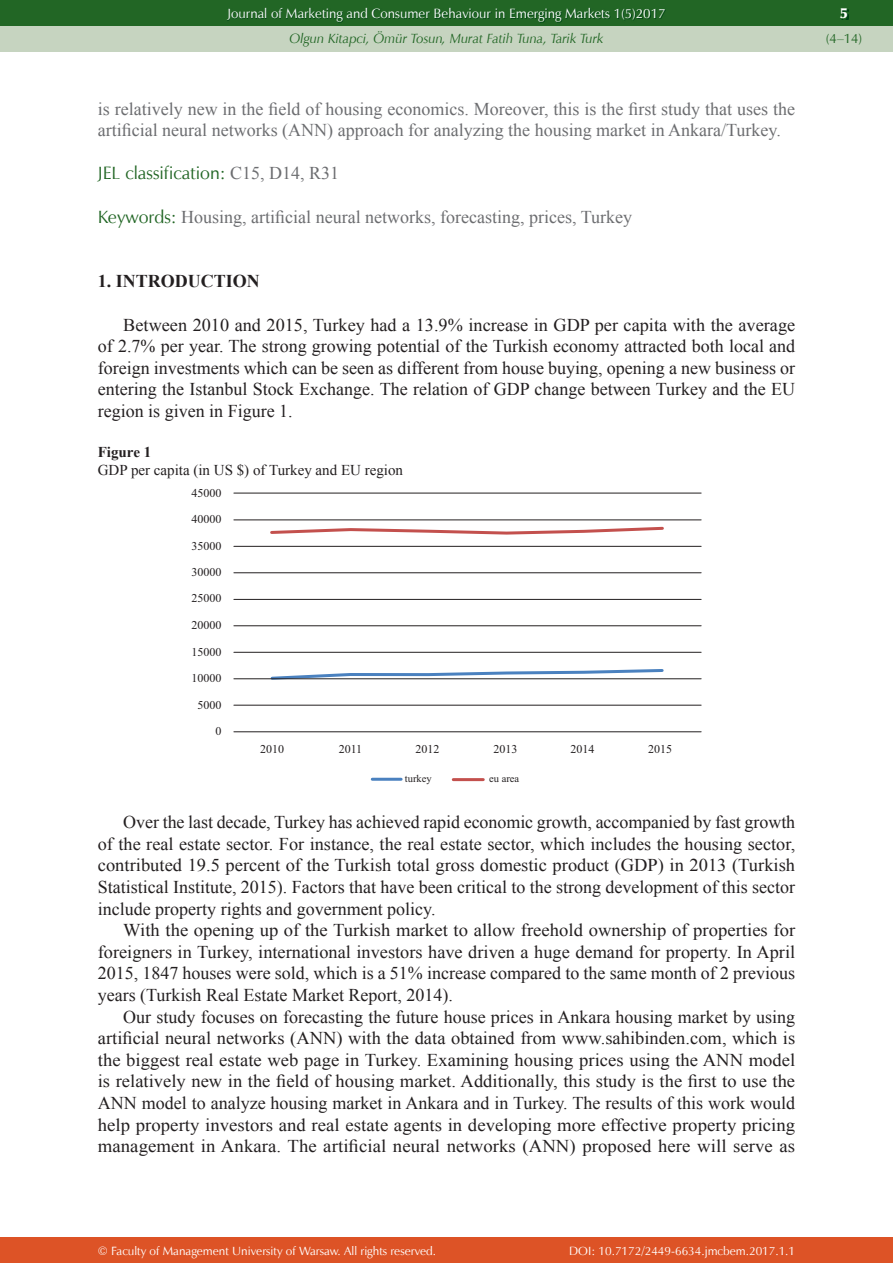
<style>
.page{position:relative;width:893px;height:1263px;background:#fff}
.page>*{position:absolute;margin:0;border:0;box-sizing:border-box;transform-origin:0 0}
.t1{font:18px/21.6px "Times New Roman";color:#231f20;text-align:justify}
.t2{font:18px/21.6px "Times New Roman";color:#6c6d70}
.t3{font:18px "Zapf Humnst EU";color:#226625}
.t4{font:700 18px "Times New Roman";color:#231f20}
.t5{font:15px "Times New Roman";color:#231f20}
.t6{font:700 15px "Times New Roman";color:#231f20}
.t7{font:15px "Zapf Humnst Ult EU";color:#fff}
.t8{font:13.5px "Zapf Humnst EU";color:#fff}
.t9{font:italic 13.5px "Zapf Humnst EU";color:#226625}
.t10{font:13.5px "Zapf Humnst EU";color:#226625}
.t11{font:12px "Zapf Humnst EU";color:#fff}
.t12{font:12px "Times New Roman";color:#231f20}
.t13{font:10.5px "Times New Roman";color:#231f20}
.s1{font-family:"Times New Roman";color:#6c6d70}
.s2{font-family:"Zapf Humnst EU";color:#226625}
</style>
<div class="page">
<div style="left:0;top:0;width:893px;height:51px;background:#c6d4c0"></div>
<div style="left:0;top:1237px;width:893px;height:26px;background:#dd5326"></div>
<div style="left:0;top:0;width:893px;height:26px;background:#226625"></div>
<img style="left:228px;top:9px;width:438px;height:14px">
<svg style="left:842px;top:10px;width:7px;height:10px"></svg>
<svg style="left:270px;top:526px;width:394px;height:9px"></svg>
<svg style="left:269px;top:669px;width:396px;height:11px"></svg>
<hr style="left:453px;top:778px;width:30px;height:3px;background:#c3504d">
<hr style="left:372px;top:778px;width:29px;height:3px;background:#4a81bf">
<hr style="left:234px;top:493px;width:467px;height:1px;background:#231f20">
<hr style="left:234px;top:520px;width:467px;height:1px;background:#231f20">
<hr style="left:234px;top:546px;width:467px;height:1px;background:#231f20">
<hr style="left:234px;top:572px;width:467px;height:1px;background:#231f20">
<hr style="left:234px;top:599px;width:467px;height:1px;background:#231f20">
<hr style="left:234px;top:625px;width:467px;height:1px;background:#231f20">
<hr style="left:234px;top:652px;width:467px;height:1px;background:#231f20">
<hr style="left:234px;top:678px;width:467px;height:1px;background:#231f20">
<hr style="left:234px;top:705px;width:467px;height:1px;background:#231f20">
<hr style="left:234px;top:731px;width:467px;height:1px;background:#231f20">
<p class="t8" style="left:227px;top:5px;width:440px">Journal of Marketing and Consumer Behaviour in Emerging Markets 1(5)2017</p>
<p class="t9" style="left:290px;top:30px;width:315px">Olgun Kitapci, Ömür Tosun, Murat Fatih Tuna, Tarik Turk</p>
<p class="t2" style="left:98px;top:98px;width:699px">is relatively new in the field of housing economics. Moreover, this is the first study that uses the artificial neural networks (ANN) approach for analyzing the housing market in Ankara/Turkey.</p>
<p class="t3" style="left:98px;top:162px;width:243px">JEL classification: <span class="s1">C15, D14, R31</span></p>
<p class="t2" style="left:98px;top:206px;width:536px"><span class="s2">Keywords:</span> Housing, artificial neural networks, forecasting, prices, Turkey</p>
<p class="t4" style="left:98px;top:271px;width:164px">1. INTRODUCTION</p>
<p class="t1" style="left:98px;top:314px;width:699px;text-indent:26px">Between 2010 and 2015, Turkey had a 13.9% increase in GDP per capita with the average of 2.7% per year. The strong growing potential of the Turkish economy attracted both local and foreign investments which can be seen as different from house buying, opening a new business or entering the Istanbul Stock Exchange. The relation of GDP change between Turkey and the EU region is given in Figure 1.</p>
<p class="t6" style="left:98px;top:443px;width:55px">Figure 1</p>
<p class="t5" style="left:98px;top:461px;width:307px">GDP per capita (in US $) of Turkey and EU region</p>
<p class="t12" style="left:191px;top:488px;width:31px">45000</p>
<p class="t12" style="left:191px;top:515px;width:31px">40000</p>
<p class="t12" style="left:191px;top:541px;width:31px">35000</p>
<p class="t12" style="left:191px;top:568px;width:31px">30000</p>
<p class="t12" style="left:191px;top:594px;width:31px">25000</p>
<p class="t12" style="left:191px;top:621px;width:31px">20000</p>
<p class="t12" style="left:191px;top:647px;width:31px">15000</p>
<p class="t12" style="left:191px;top:674px;width:31px">10000</p>
<p class="t12" style="left:197px;top:700px;width:25px">5000</p>
<p class="t12" style="left:215px;top:727px;width:7px">0</p>
<p class="t12" style="left:260px;top:744px;width:25px">2010</p>
<p class="t12" style="left:339px;top:744px;width:25px">2011</p>
<p class="t12" style="left:415px;top:744px;width:25px">2012</p>
<p class="t12" style="left:494px;top:744px;width:25px">2013</p>
<p class="t12" style="left:570px;top:744px;width:25px">2014</p>
<p class="t12" style="left:648px;top:744px;width:25px">2015</p>
<p class="t13" style="left:405px;top:774px;width:28px">turkey</p>
<p class="t13" style="left:489px;top:774px;width:32px">eu area</p>
<p class="t1" style="left:98px;top:811px;width:699px;text-indent:26px">Over the last decade, Turkey has achieved rapid economic growth, accompanied by fast growth of the real estate sector. For instance, the real estate sector, which includes the housing sector, contributed 19.5 percent of the Turkish total gross domestic product (GDP) in 2013 (Turkish Statistical Institute, 2015). Factors that have been critical to the strong development of this sector include property rights and government policy.</p>
<p class="t1" style="left:98px;top:919px;width:699px;text-indent:26px">With the opening up of the Turkish market to allow freehold ownership of properties for foreigners in Turkey, international investors have driven a huge demand for property. In April 2015, 1847 houses were sold, which is a 51% increase compared to the same month of 2 previous years (Turkish Real Estate Market Report, 2014).</p>
<p class="t1" style="left:98px;top:1006px;width:699px;text-indent:26px">Our study focuses on forecasting the future house prices in Ankara housing market by using artificial neural networks (ANN) with the data obtained from www.sahibinden.com, which is the biggest real estate web page in Turkey. Examining housing prices using the ANN model is relatively new in the field of housing market. Additionally, this study is the first to use the ANN model to analyze housing market in Ankara and in Turkey. The results of this work would help property investors and real estate agents in developing more effective property pricing management in Ankara. The artificial neural networks (ANN) proposed here will serve as</p>
<p class="t7" style="left:840px;top:4px;width:10px">5</p>
<p class="t10" style="left:826px;top:30px;width:38px">(4–14)</p>
<p class="t11" style="left:98px;top:1243px;width:340px">© Faculty of Management University of Warsaw. All rights reserved.</p>
<p class="t11" style="left:569px;top:1243px;width:227px">DOI: 10.7172/2449-6634.jmcbem.2017.1.1</p>
</div>
